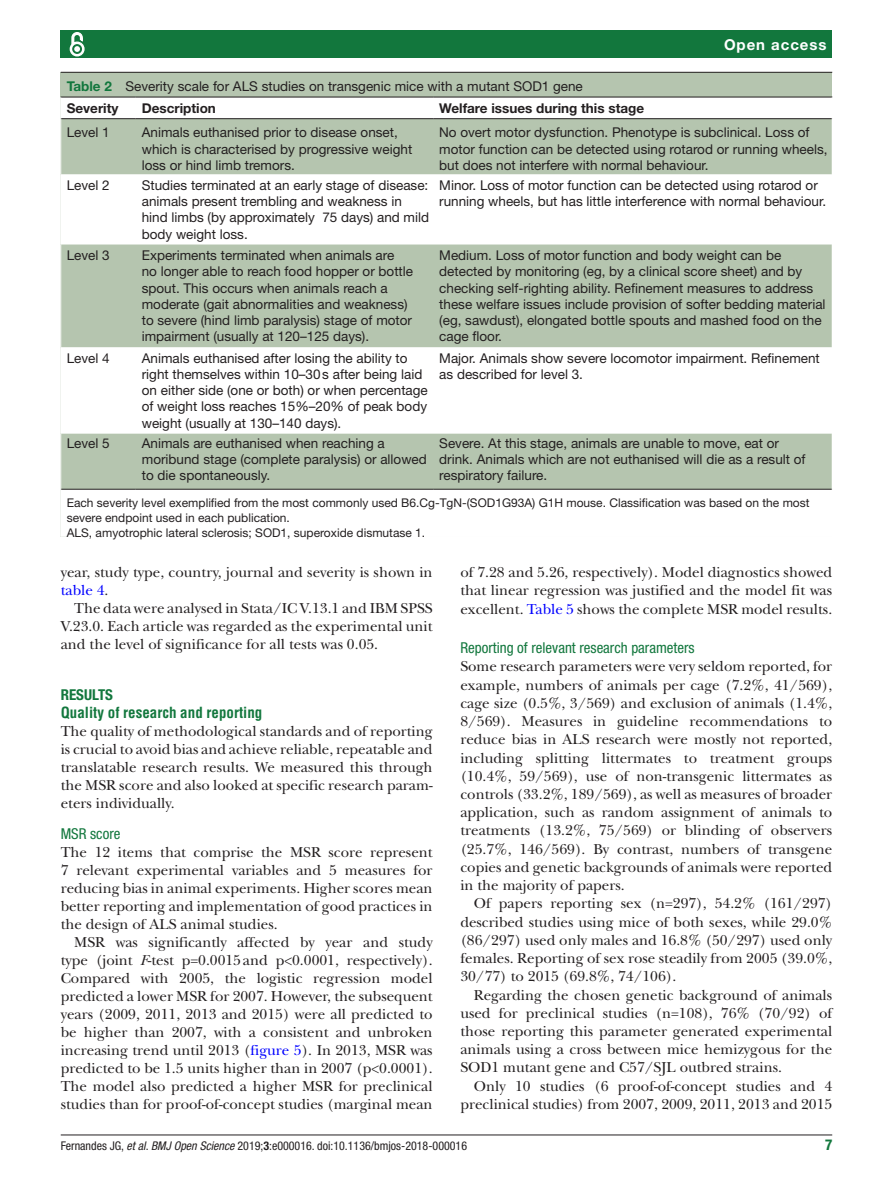
<style>
.page{position:relative;width:893px;height:1191px;background:#fff}
.page>*{position:absolute;margin:0;border:0;box-sizing:border-box;transform-origin:0 0}
.t1{font:15px/18px "New Baskerville";color:#231f20;text-align:justify}
.t2{font:condensed 15px "Helvetica Neue LT Std";color:#12773d}
.t3{font:700 condensed 15px "Helvetica LT Std";color:#12773d}
.t4{font:700 15px "Helvetica Neue LT Std";letter-spacing:.065em;color:#fff}
.t5{font:700 condensed 15px "Helvetica Neue LT Std";color:#12773d}
.t6{font:13.5px/16.2px "Helvetica Neue LT Std";color:#231f20}
.t7{font:700 13.5px "Helvetica Neue LT Std";color:#231f20}
.t8{font:12px/15px "Helvetica Neue LT Std";color:#231f20}
.t9{font:condensed 12px "Helvetica Neue LT Std";color:#231f20}
.s1{font-weight:700;color:#12773d}
.s2{font-weight:700}
.s3{color:#00f}
.s4{font-style:italic}
</style>
<div class="page">
<hr style="left:61px;top:1134px;width:771px;height:1px;background:#231f20">
<div style="left:61px;top:31px;width:771px;height:27px;background:#12773d"></div>
<svg style="left:69px;top:32px;width:16px;height:25px"></svg>
<div style="left:61px;top:73px;width:771px;height:464px;background:#b5c5af"></div>
<hr style="left:61px;top:72px;width:771px;height:1px;background:#231f20">
<svg style="left:61px;top:98px;width:771px;height:439px;fill:#fff"></svg>
<hr style="left:61px;top:97px;width:75px;height:1px;background:#231f20">
<hr style="left:61px;top:118px;width:75px;height:1px;background:#231f20">
<hr style="left:136px;top:97px;width:297px;height:1px;background:#231f20">
<hr style="left:136px;top:118px;width:297px;height:1px;background:#231f20">
<hr style="left:433px;top:97px;width:399px;height:1px;background:#231f20">
<hr style="left:433px;top:118px;width:399px;height:1px;background:#231f20">
<hr style="left:136px;top:489px;width:297px;height:1px;background:#231f20">
<hr style="left:61px;top:489px;width:75px;height:1px;background:#231f20">
<hr style="left:433px;top:489px;width:399px;height:1px;background:#231f20">
<svg style="left:60px;top:97px;width:1px;height:22px"></svg>
<hr style="left:67px;top:521px;width:765px;height:1px;background:#fff">
<hr style="left:67px;top:536px;width:765px;height:1px;background:#fff">
<p class="t6" style="left:67px;top:75px;width:518px;line-height:22px"><span class="s1">Table 2</span> Severity scale for ALS studies on transgenic mice with a mutant SOD1 gene<br><span class="s2">Severity</span></p>
<p class="t7" style="left:142px;top:99px;width:76px">Description</p>
<p class="t7" style="left:439px;top:99px;width:206px">Welfare issues during this stage</p>
<p class="t4" style="left:724px;top:35px;width:104px">Open access</p>
<p class="t6" style="left:67px;top:124px;width:45px">Level 1</p>
<p class="t6" style="left:142px;top:124px;width:272px">Animals euthanised prior to disease onset, which is characterised by progressive weight loss or hind limb tremors.</p>
<p class="t6" style="left:439px;top:124px;width:390px">No overt motor dysfunction. Phenotype is subclinical. Loss of motor function can be detected using rotarod or running wheels, but does not interfere with normal behaviour.</p>
<p class="t6" style="left:67px;top:177px;width:45px">Level 2</p>
<p class="t6" style="left:142px;top:177px;width:289px">Studies terminated at an early stage of disease: animals present trembling and weakness in hind limbs (by approximately 75 days) and mild body weight loss.</p>
<p class="t6" style="left:439px;top:177px;width:388px">Minor. Loss of motor function can be detected using rotarod or running wheels, but has little interference with normal behaviour.</p>
<p class="t6" style="left:67px;top:247px;width:45px">Level 3</p>
<p class="t6" style="left:142px;top:247px;width:273px">Experiments terminated when animals are<br>no longer able to reach food hopper or bottle spout. This occurs when animals reach a moderate (gait abnormalities and weakness) to severe (hind limb paralysis) stage of motor impairment (usually at 120–125 days).</p>
<p class="t6" style="left:439px;top:247px;width:388px">Medium. Loss of motor function and body weight can be detected by monitoring (eg, by a clinical score sheet) and by checking self-righting ability. Refinement measures to address these welfare issues include provision of softer bedding material (eg, sawdust), elongated bottle spouts and mashed food on the cage floor.</p>
<p class="t6" style="left:67px;top:350px;width:45px">Level 4</p>
<p class="t6" style="left:142px;top:350px;width:288px">Animals euthanised after losing the ability to right themselves within 10–30s after being laid on either side (one or both) or when percentage of weight loss reaches 15%–20% of peak body weight (usually at 130–140 days).</p>
<p class="t6" style="left:439px;top:350px;width:382px">Major. Animals show severe locomotor impairment. Refinement as described for level 3.</p>
<p class="t6" style="left:67px;top:435px;width:45px">Level 5</p>
<p class="t6" style="left:142px;top:435px;width:287px">Animals are euthanised when reaching a moribund stage (complete paralysis) or allowed to die spontaneously.</p>
<p class="t6" style="left:439px;top:435px;width:368px">Severe. At this stage, animals are unable to move, eat or drink. Animals which are not euthanised will die as a result of respiratory failure.</p>
<p class="t8" style="left:67px;top:495px;width:744px">Each severity level exemplified from the most commonly used B6.Cg-TgN-(SOD1G93A) G1H mouse. Classification was based on the most severe endpoint used in each publication.<br>ALS, amyotrophic lateral sclerosis; SOD1, superoxide dismutase 1.</p>
<p class="t1" style="left:61px;top:563px;width:373px">year, study type, country, journal and severity is shown in <span class="s3">table 4</span>.</p>
<p class="t1" style="left:61px;top:599px;width:373px;text-indent:14px">The data were analysed in Stata/IC V.13.1 and IBM SPSS V.23.0. Each article was regarded as the experimental unit and the level of significance for all tests was 0.05.</p>
<p class="t5" style="left:61px;top:685px;width:54px">RESULTS</p>
<p class="t3" style="left:61px;top:703px;width:203px">Quality of research and reporting</p>
<p class="t1" style="left:61px;top:722px;width:373px">The quality of methodological standards and of reporting is crucial to avoid bias and achieve reliable, repeatable and translatable research results. We measured this through the MSR score and also looked at specific research param&shy;eters individually.</p>
<p class="t2" style="left:61px;top:825px;width:61px">MSR score</p>
<p class="t1" style="left:61px;top:843px;width:373px">The 12 items that comprise the MSR score represent 7 relevant experimental variables and 5 measures for reducing bias in animal experiments. Higher scores mean better reporting and implementation of good practices in the design of ALS animal studies.</p>
<p class="t1" style="left:61px;top:933px;width:373px;text-indent:14px">MSR was significantly affected by year and study type (joint <span class="s4">F</span>-test p=0.0015and p&lt;0.0001, respectively).<br>Compared with 2005, the logistic regression model predicted a lower MSR for 2007. However, the subsequent years (2009, 2011, 2013 and 2015) were all predicted to be higher than 2007, with a consistent and unbroken increasing trend until 2013 (<span class="s3">figure 5</span>). In 2013, MSR was predicted to be 1.5 units higher than in 2007 (p&lt;0.0001).<br>The model also predicted a higher MSR for preclinical studies than for proof-of-concept studies (marginal mean</p>
<p class="t1" style="left:460px;top:563px;width:373px">of 7.28 and 5.26, respectively). Model diagnostics showed that linear regression was justified and the model fit was excellent. <span class="s3">Table 5</span> shows the complete MSR model results.</p>
<p class="t2" style="left:460px;top:639px;width:236px">Reporting of relevant research parameters</p>
<p class="t1" style="left:460px;top:657px;width:373px">Some research parameters were very seldom reported, for example, numbers of animals per cage (7.2%, 41/569), cage size (0.5%, 3/569) and exclusion of animals (1.4%, 8/569). Measures in guideline recommendations to reduce bias in ALS research were mostly not reported, including splitting littermates to treatment groups (10.4%, 59/569), use of non-transgenic littermates as controls (33.2%, 189/569), as well as measures of broader application, such as random assignment of animals to treatments (13.2%, 75/569) or blinding of observers (25.7%, 146/569). By contrast, numbers of transgene copies and genetic backgrounds of animals were reported in the majority of papers.</p>
<p class="t1" style="left:460px;top:894px;width:373px;text-indent:13px">Of papers reporting sex (n=297), 54.2% (161/297) described studies using mice of both sexes, while 29.0% (86/297) used only males and 16.8% (50/297) used only females. Reporting of sex rose steadily from 2005 (39.0%, 30/77) to 2015 (69.8%, 74/106).</p>
<p class="t1" style="left:460px;top:985px;width:373px;text-indent:13px">Regarding the chosen genetic background of animals used for preclinical studies (n=108), 76% (70/92) of those reporting this parameter generated experimental animals using a cross between mice hemizygous for the SOD1 mutant gene and C57/SJL outbred strains.</p>
<p class="t1" style="left:460px;top:1076px;width:373px;text-align:right">Only 10 studies (6 proof-of-concept studies and 4 preclinical studies) from 2007, 2009, 2011, 2013 and 2015</p>
<p class="t9" style="left:61px;top:1138px;width:408px">Fernandes JG, <span class="s4">et al</span>. <span class="s4">BMJ Open Science</span> 2019;<span class="s2">3</span>:e000016. doi:10.1136/bmjos-2018-000016</p>
<p class="t5" style="left:825px;top:1135px;width:9px">7</p>
</div>
